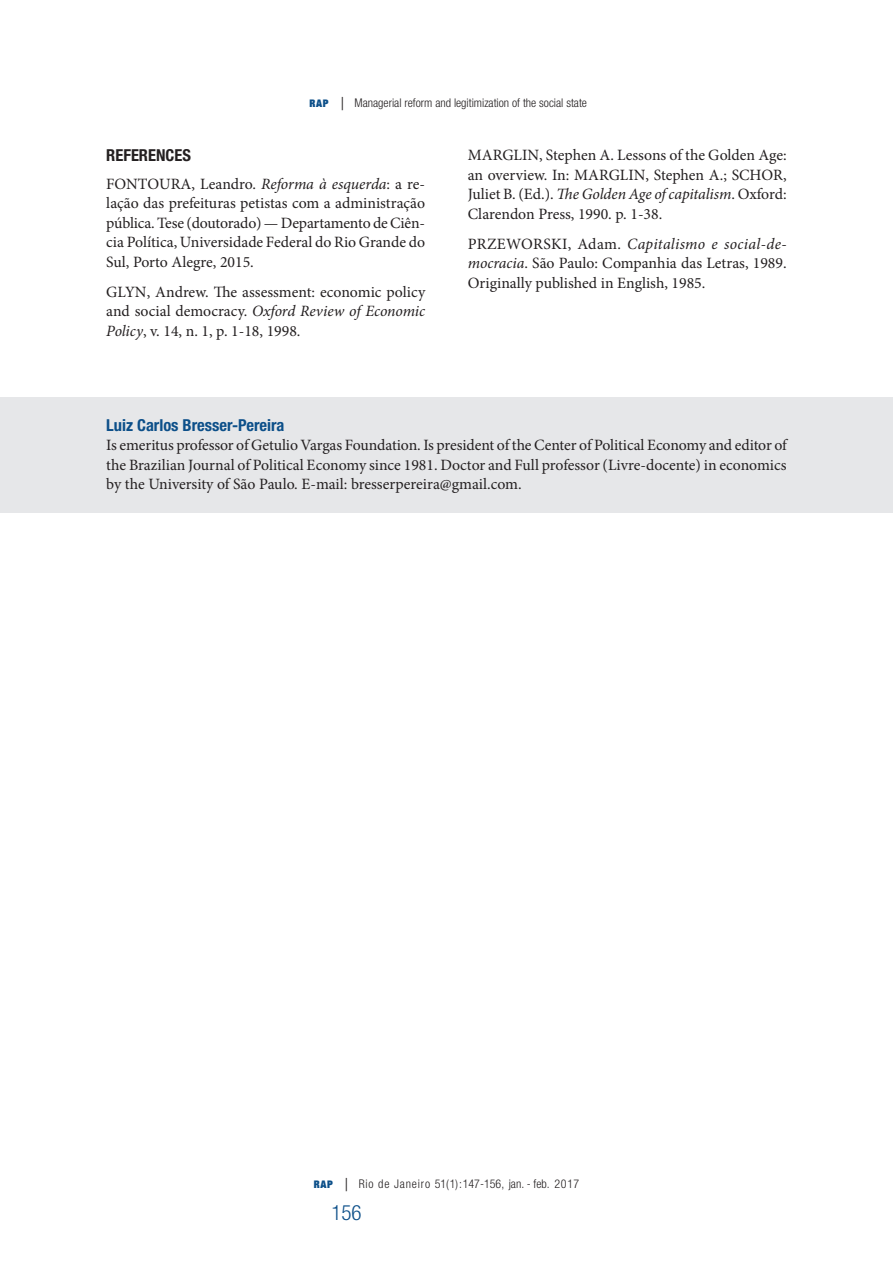
<style>
.page{position:relative;width:893px;height:1263px;background:#fff}
.page>*{position:absolute;margin:0;border:0;box-sizing:border-box;transform-origin:0 0}
.t1{font:300 condensed 21px "Helvetica Neue LT Std";color:#0c4f89}
.autores_final_1{font:700 condensed 16.5px "Helvetica Neue LT Std";color:#0c4f89}
.sub_1{font:700 condensed 16.5px "Helvetica Neue LT Std";color:#231f20}
.BIBLIOGRAFIA{font:15.75px/19.5px "Minion Pro";color:#231f20;text-align:justify}
.autores_final_1-2{font:15.75px/19.5px "Minion Pro";color:#231f20;text-align:justify}
.t2{font:300 condensed 12px "Helvetica Neue LT Std";color:#231f20}
.t3{font:300 condensed 12px "Helvetica Neue LT Std";letter-spacing:.07em;color:#231f20}
.s1{font-family:"Helvetica Neue";font-weight:900;font-stretch:expanded;font-size:10.5px;color:#0c4f89}
.s2{font-size:18px}
.s3{font-style:italic}
</style>
<div class="page">
<div style="left:0;top:397px;width:893px;height:116px;background:#e6e7e9"></div>
<p class="t2" style="left:309px;top:96px;width:279px"><span class="s1">RAP</span> <span class="s2">|</span> Managerial reform and legitimization of the social state</p>
<p class="sub_1" style="left:106px;top:145px;width:86px">REFERENCES</p>
<p class="BIBLIOGRAFIA" style="left:106px;top:174px;width:320px">FONTOURA, Leandro. <span class="s3">Reforma à esquerda</span>: a re&shy;lação das prefeituras petistas com a administração pública. Tese (doutorado) — Departamento de Ciên&shy;cia Política, Universidade Federal do Rio Grande do Sul, Porto Alegre, 2015.</p>
<p class="BIBLIOGRAFIA" style="left:106px;top:282px;width:320px">GLYN, Andrew. The assessment: economic policy and social democracy. <span class="s3">Oxford Review of Economic Policy</span>, v. 14, n. 1, p. 1-18, 1998.</p>
<p class="BIBLIOGRAFIA" style="left:468px;top:145px;width:320px">MARGLIN, Stephen A. Lessons of the Golden Age: an overview. In: MARGLIN, Stephen A.; SCHOR, Juliet B. (Ed.). <span class="s3">The Golden Age of capitalism</span>. Oxford:<br>Clarendon Press, 1990. p. 1-38.</p>
<p class="BIBLIOGRAFIA" style="left:468px;top:234px;width:320px">PRZEWORSKI, Adam. <span class="s3">Capitalismo e social-de&shy;mocracia</span>. São Paulo: Companhia das Letras, 1989.<br>Originally published in English, 1985.</p>
<p class="autores_final_1" style="left:106px;top:415px;width:180px">Luiz Carlos Bresser-Pereira</p>
<p class="autores_final_1-2" style="left:106px;top:435px;width:682px">Is emeritus professor of Getulio Vargas Foundation. Is president of the Center of Political Economy and editor of the Brazilian Journal of Political Economy since 1981. Doctor and Full professor (Livre-docente) in economics by the University of São Paulo. E-mail: bresserpereira@gmail.com.</p>
<p class="t3" style="left:314px;top:1176px;width:267px"><span class="s1">RAP</span> <span class="s2">|</span> Rio de Janeiro 51(1):147-156, jan. - feb. 2017</p>
<h1 class="t1" style="left:331px;top:1200px;width:32px">156</h1>
</div>
